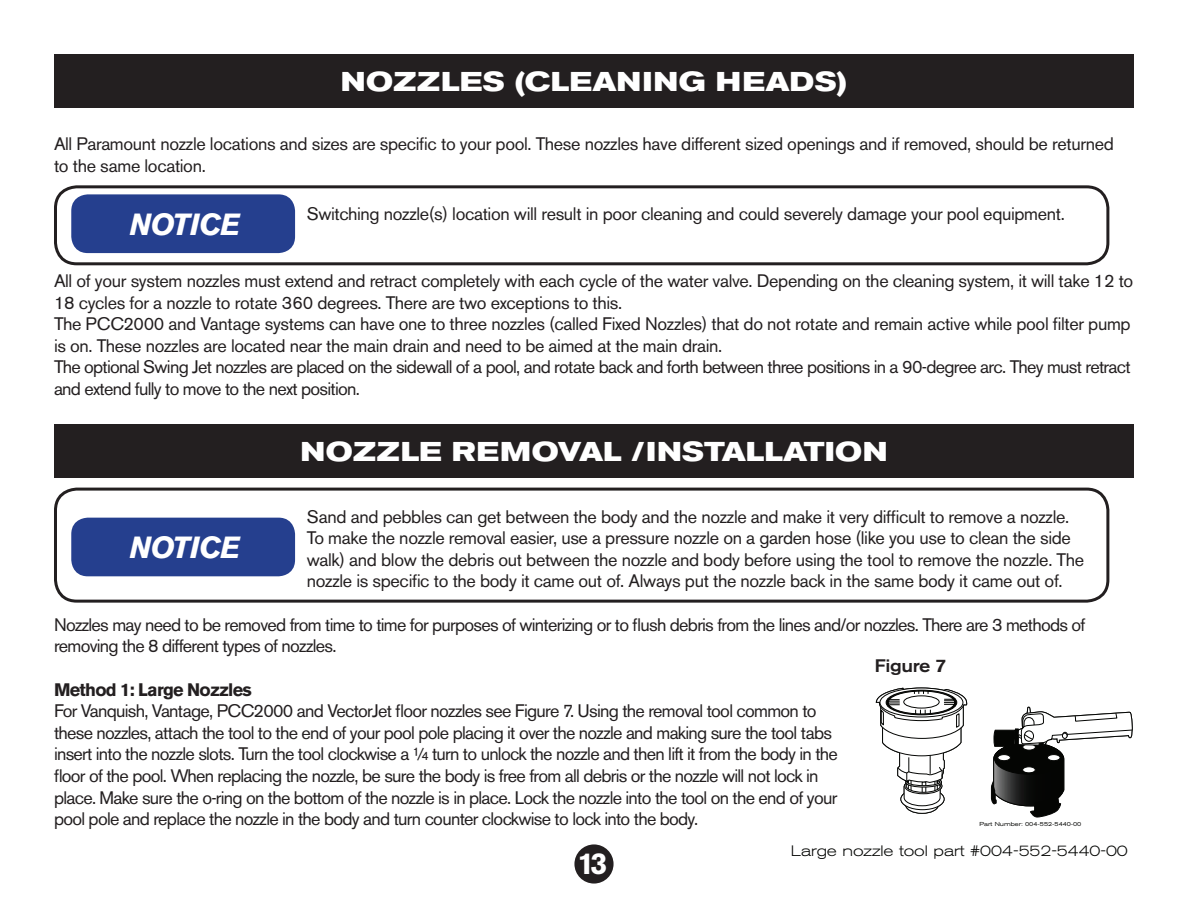
<style>
.page{position:relative;width:1188px;height:918px;background:#fff}
.page>*{position:absolute;margin:0;border:0;box-sizing:border-box;transform-origin:0 0}
.t1{font:italic 700 30.3px "Akzidenz Grotesk BE";letter-spacing:-.02em;color:#fff}
.t2{font:700 30px "Akzidenz Grotesk BE";color:#fff}
.t3{font:700 expanded 27px "Akzidenz Grotesk BE";letter-spacing:.02em;color:#fff}
.t4{font:18px/21.6px "Akzidenz Grotesk BE";letter-spacing:-.02em;color:#231f20}
.t5{font:18px/21.6px "Akzidenz Grotesk BE";letter-spacing:-.04em;color:#231f20}
.t6{font:700 18px "Akzidenz Grotesk BE";letter-spacing:-.04em;color:#231f20}
.t7{font:500 18px "Akzidenz Grotesk BE";letter-spacing:-.02em;color:#231f20;scale:1.12 1}
.t8{font:300 expanded 15px "Akzidenz Grotesk BE";letter-spacing:-.005em;color:#040503}
.t9{font:expanded 5.7px "Akzidenz Grotesk BE";color:#040503}
</style>
<div class="page">
<div style="left:574px;top:844px;width:40px;height:40px;background:#231f20;border-radius:50%"></div>
<div style="left:54px;top:54px;width:1080px;height:54px;background:#231f20"></div>
<div style="left:71px;top:194px;width:224px;height:59px;background:#253f8e;border-radius:17px"></div>
<div style="left:54px;top:185px;width:1055px;height:80px;border:3px solid #231f20;border-radius:21px"></div>
<div style="left:54px;top:424px;width:1080px;height:54px;background:#231f20"></div>
<div style="left:71px;top:518px;width:224px;height:58px;background:#253f8e;border-radius:17px"></div>
<div style="left:54px;top:488px;width:1055px;height:115px;border:3px solid #231f20;border-radius:21px"></div>
<svg style="left:991px;top:706px;width:142px;height:111px"></svg>
<svg style="left:876px;top:687px;width:92px;height:127px"></svg>
<h3 class="t3" style="left:341px;top:66px;width:508px">NOZZLES (CLEANING HEADS)</h3>
<p class="t4" style="left:54px;top:133px;width:1061px">All Paramount nozzle locations and sizes are specific to your pool. These nozzles have different sized openings and if removed, should be returned to the same location.</p>
<h1 class="t1" style="left:130px;top:206px;width:113px">NOTICE</h1>
<p class="t4" style="left:307px;top:203px;width:759px">Switching nozzle(s) location will result in poor cleaning and could severely damage your pool equipment.</p>
<p class="t4" style="left:54px;top:270px;width:1081px">All of your system nozzles must extend and retract completely with each cycle of the water valve. Depending on the cleaning system, it will take 12 to 18 cycles for a nozzle to rotate 360 degrees. There are two exceptions to this.<br>The PCC2000 and Vantage systems can have one to three nozzles (called Fixed Nozzles) that do not rotate and remain active while pool filter pump is on. These nozzles are located near the main drain and need to be aimed at the main drain.<br>The optional Swing Jet nozzles are placed on the sidewall of a pool, and rotate back and forth between three positions in a 90-degree arc. They must retract and extend fully to move to the next position.</p>
<h3 class="t3" style="left:301px;top:436px;width:588px">NOZZLE REMOVAL /INSTALLATION</h3>
<p class="t4" style="left:307px;top:506px;width:779px">Sand and pebbles can get between the body and the nozzle and make it very difficult to remove a nozzle.<br>To make the nozzle removal easier, use a pressure nozzle on a garden hose (like you use to clean the side walk) and blow the debris out between the nozzle and body before using the tool to remove the nozzle. The nozzle is specific to the body it came out of. Always put the nozzle back in the same body it came out of.</p>
<p class="t5" style="left:54px;top:614px;width:1033px">Nozzles may need to be removed from time to time for purposes of winterizing or to flush debris from the lines and/or nozzles. There are 3 methods of removing the 8 different types of nozzles.</p>
<p class="t6" style="left:54px;top:679px;width:199px">Method 1: Large Nozzles</p>
<p class="t5" style="left:54px;top:700px;width:785px">For Vanquish, Vantage, PCC2000 and VectorJet floor nozzles see Figure 7. Using the removal tool common to these nozzles, attach the tool to the end of your pool pole placing it over the nozzle and making sure the tool tabs insert into the nozzle slots. Turn the tool clockwise a ¼ turn to unlock the nozzle and then lift it from the body in the floor of the pool. When replacing the nozzle, be sure the body is free from all debris or the nozzle will not lock in place. Make sure the o-ring on the bottom of the nozzle is in place. Lock the nozzle into the tool on the end of your pool pole and replace the nozzle in the body and turn counter clockwise to lock into the body.</p>
<h1 class="t1" style="left:130px;top:530px;width:113px">NOTICE</h1>
<p class="t7" style="left:875px;top:655px;width:66px">Figure 7</p>
<p class="t9" style="left:980px;top:820px;width:103px">Part Number: 004-552-5440-00</p>
<h2 class="t2" style="left:577px;top:846px;width:32px">13</h2>
<p class="t8" style="left:791px;top:842px;width:339px">Large nozzle tool part #004-552-5440-00</p>
</div>
